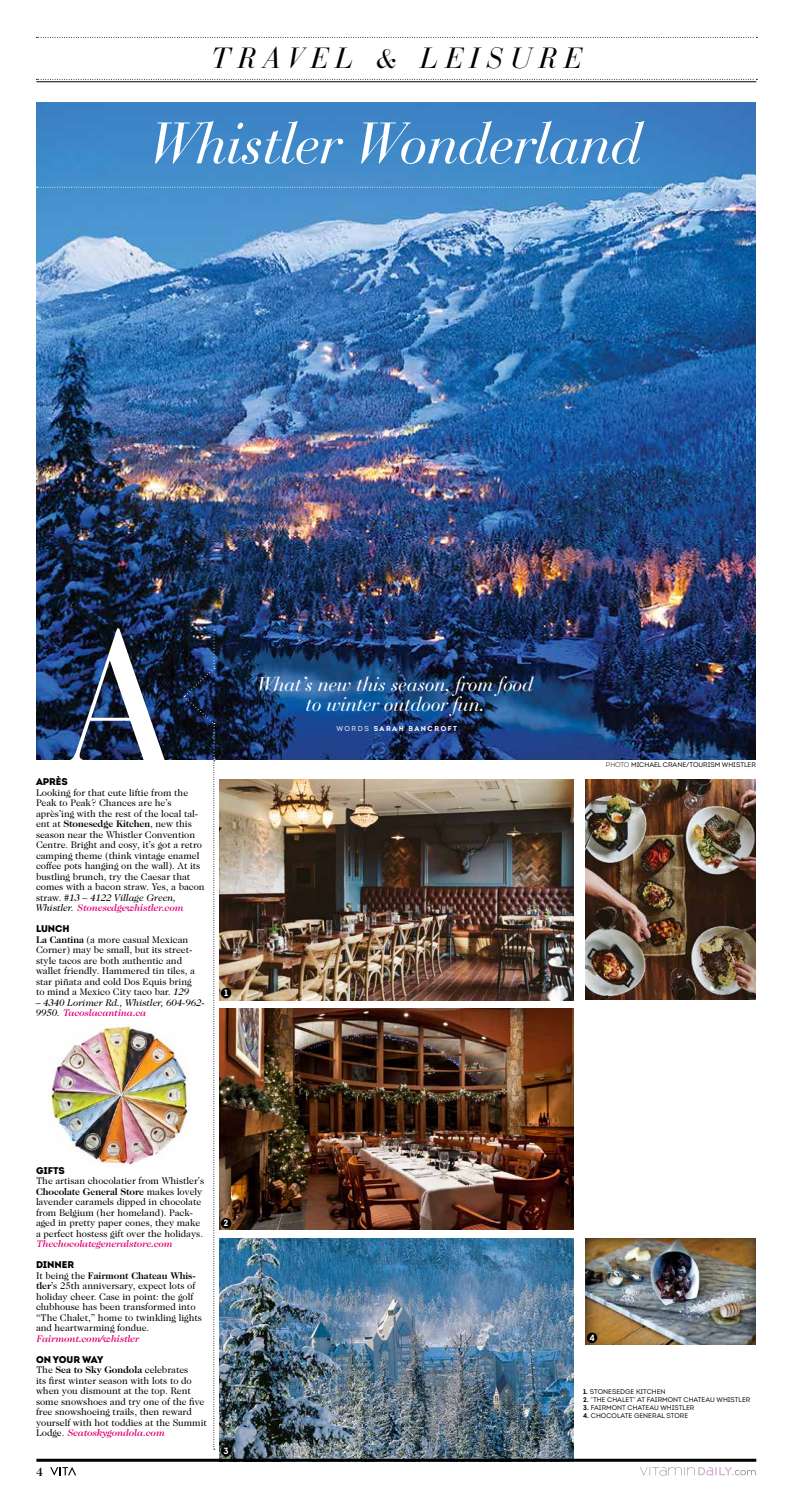
<style>
.page{position:relative;width:792px;height:1512px;background:#fff}
.page>*{position:absolute;margin:0;border:0;box-sizing:border-box;transform-origin:0 0}
.t1{font:italic 58px "Bauer Bodoni";letter-spacing:-.025em;color:#fff}
.t2{font:italic 29px "Bauer Bodoni";letter-spacing:.26em;color:#000}
.t3{font:italic 20px/20px "Bauer Bodoni";letter-spacing:-.02em;color:#fff;text-align:center}
.t4{font:500 12.5px "Caslon Two Twenty Four";color:#000}
.t5{font:9.8px/10.5px "Caslon Two Twenty Four";letter-spacing:-.005em;color:#000}
.t6{font:italic 9.8px/10.5px "Caslon Two Twenty Four";letter-spacing:-.005em;color:#000}
.t7{font:italic 500 9.8px "Caslon Two Twenty Four";letter-spacing:-.005em;color:#e20177}
.t8{font:900 9.8px "Intro";letter-spacing:-.005em;color:#000}
.t9{font:700 9px "Intro";color:#fff}
.t10{font:700 7px "Intro";letter-spacing:.21em;color:#fff}
.t11{font:6.8px "Intro";color:#000}
.s1{font-weight:700}
.s2{font-style:italic}
.s3{font-weight:500;font-style:italic;color:#e20177}
.s4{font-weight:500;color:#e20177}
.s5{font-weight:400}
.s6{font-weight:300}
</style>
<div class="page">
<img style="left:219px;top:1238px;width:354px;height:221px">
<img style="left:36px;top:102px;width:720px;height:657px">
<svg style="left:36px;top:79px;width:721px;height:1px"></svg>
<svg style="left:36px;top:187px;width:720px;height:1px"></svg>
<svg style="left:36px;top:37px;width:721px;height:1px"></svg>
<hr style="left:36px;top:81px;width:720px;height:1px;background:#000">
<svg style="left:640px;top:1467px;width:116px;height:9px"></svg>
<svg style="left:50px;top:1467px;width:26px;height:9px"></svg>
<hr style="left:36px;top:1459px;width:720px;height:3px;background:#000">
<img style="left:219px;top:779px;width:354px;height:221px">
<img style="left:585px;top:1238px;width:171px;height:106px">
<img style="left:585px;top:779px;width:171px;height:221px">
<img style="left:48px;top:1066px;width:11px;height:60px">
<img style="left:59px;top:628px;width:156px;height:822px">
<img style="left:219px;top:1009px;width:354px;height:221px">
<div style="left:221px;top:1218px;width:10px;height:11px;background:#000;border-radius:50%"></div>
<div style="left:221px;top:988px;width:10px;height:10px;background:#000;border-radius:50%"></div>
<div style="left:221px;top:1446px;width:10px;height:10px;background:#000;border-radius:50%"></div>
<div style="left:587px;top:1333px;width:10px;height:10px;background:#000;border-radius:50%"></div>
<h2 class="t2" style="left:211px;top:40px;width:371px">TRAVEL &amp; LEISURE</h2>
<h1 class="t1" style="left:148px;top:109px;width:495px">Whistler Wonderland</h1>
<p class="t8" style="left:36px;top:775px;width:33px">APRÈS</p>
<p class="t5" style="left:36px;top:787px;width:170px">Looking for that cute liftie from the Peak to Peak? Chances are he’s après’ing with the rest of the local tal&shy;ent at <span class="s1">Stonesedge Kitchen</span>, new this season near the Whistler Convention Centre. Bright and cosy, it’s got a retro camping theme (think vintage enamel coffee pots hanging on the wall). At its bustling brunch, try the Caesar that comes with a bacon straw. Yes, a bacon straw. <span class="s2">#13 – 4122 Village Green, Whistler.</span> <span class="s3">Stonesedgewhistler.com</span></p>
<p class="t8" style="left:36px;top:922px;width:35px">LUNCH</p>
<p class="t5" style="left:36px;top:934px;width:161px"><span class="s1">La Cantina</span> (a more casual Mexican Corner) may be small, but its street&shy;style tacos are both authentic and wallet friendly. Hammered tin tiles, a star piñata and cold Dos Equis bring to mind a Mexico City taco bar. <span class="s2">129</span></p>
<p class="t6" style="left:36px;top:997px;width:171px">– 4340 Lorimer Rd., Whistler, 604-962-<br>9950. <span class="s4">Tacoslacantina.ca</span></p>
<p class="t9" style="left:224px;top:987px;width:6px">1</p>
<h3 class="t3" style="left:257px;top:674px;width:278px">What’s new this season, from food to winter outdoor fun.</h3>
<p class="t10" style="left:336px;top:724px;width:122px"><span class="s5">WORDS</span> SARAH BANCROFT</p>
<p class="t11" style="left:606px;top:761px;width:152px"><span class="s6">PHOTO</span> MICHAEL CRANE/TOURISM WHISTLER</p>
<p class="t8" style="left:36px;top:1164px;width:30px">GIFTS</p>
<p class="t5" style="left:36px;top:1175px;width:170px">The artisan chocolatier from Whistler’s <span class="s1">Chocolate General Store</span> makes lovely lavender caramels dipped in chocolate from Belgium (her homeland). Pack&shy;aged in pretty paper cones, they make a perfect hostess gift over the holidays.</p>
<p class="t7" style="left:36px;top:1238px;width:138px">Thechocolategeneralstore.com</p>
<p class="t8" style="left:36px;top:1258px;width:40px">DINNER</p>
<p class="t5" style="left:36px;top:1270px;width:167px">It being the <span class="s1">Fairmont Chateau Whis&shy;tler</span>’s 25th anniversary, expect lots of holiday cheer. Case in point: the golf clubhouse has been transformed into “The Chalet,” home to twinkling lights and heartwarming fondue.</p>
<p class="t7" style="left:36px;top:1333px;width:104px">Fairmont.com/whistler</p>
<p class="t8" style="left:36px;top:1353px;width:69px">ON YOUR WAY</p>
<p class="t5" style="left:36px;top:1364px;width:172px">The <span class="s1">Sea to Sky Gondola</span> celebrates<br>its first winter season with lots to do when you dismount at the top. Rent some snowshoes and try one of the five free snowshoeing trails, then reward yourself with hot toddies at the Summit Lodge. <span class="s3">Seatoskygondola.com</span></p>
<p class="t4" style="left:36px;top:1464px;width:9px">4</p>
<p class="t9" style="left:224px;top:1217px;width:6px">2</p>
<p class="t9" style="left:223px;top:1445px;width:7px">3</p>
<p class="t9" style="left:589px;top:1332px;width:7px">4</p>
<p class="t11" style="left:583px;top:1387px;width:84px"><span class="s1">1.</span> STONESEDGE KITCHEN</p>
<p class="t11" style="left:583px;top:1395px;width:169px"><span class="s1">2.</span> “THE CHALET” AT FAIRMONT CHATEAU WHISTLER</p>
<p class="t11" style="left:583px;top:1403px;width:113px"><span class="s1">3.</span> FAIRMONT CHATEAU WHISTLER</p>
<p class="t11" style="left:583px;top:1411px;width:107px"><span class="s1">4.</span> CHOCOLATE GENERAL STORE</p>
</div>
